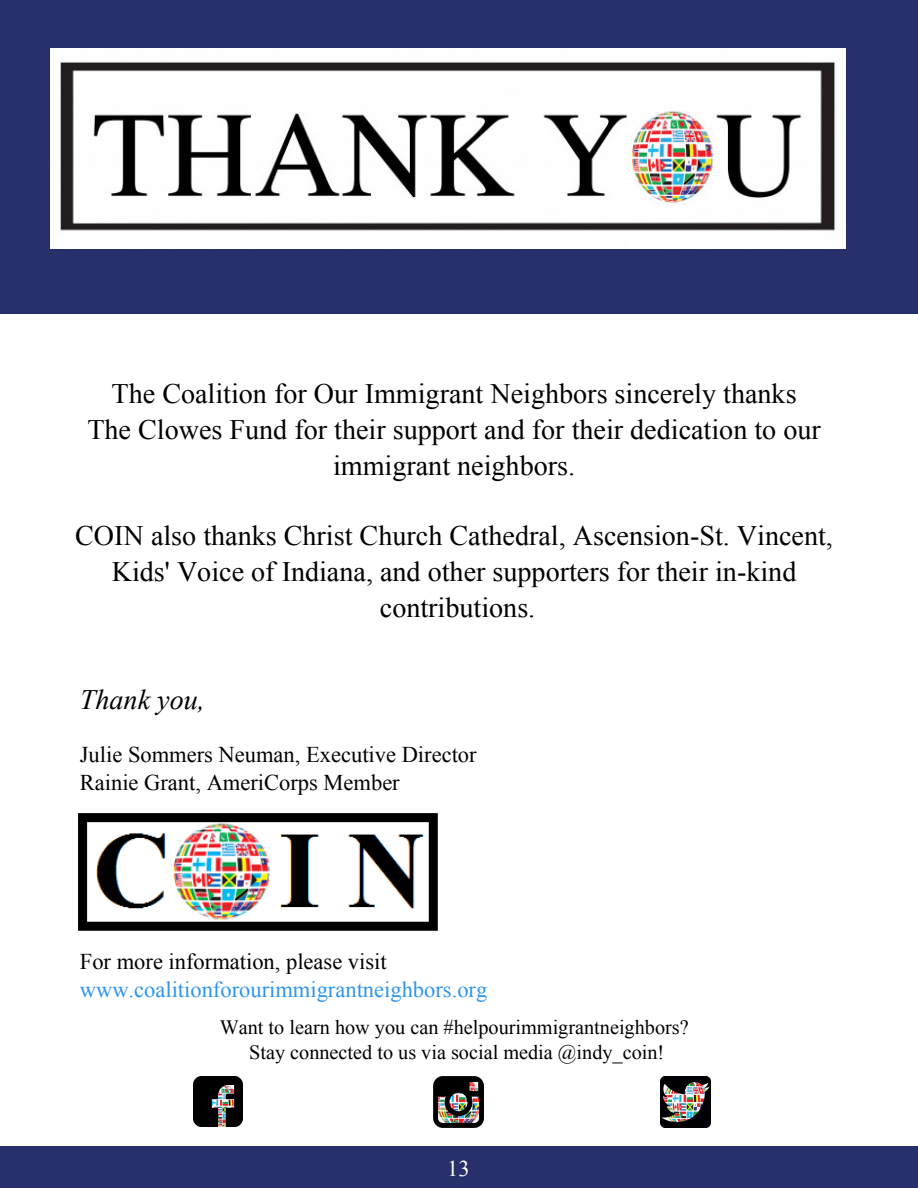
<style>
.page{position:relative;width:918px;height:1188px;background:#fff}
.page>*{position:absolute;margin:0;border:0;box-sizing:border-box;transform-origin:0 0}
.t1{font:28.2px/36px "Times New Roman";color:#000;text-align:center}
.t2{font:italic 28.2px "Times New Roman";color:#000}
.t3{font:22.5px/28.2px "Times New Roman";color:#000}
.t4{font:22.5px "Times New Roman";color:#2d95ec}
.t5{font:22.5px "Times New Roman";color:#fff}
.t6{font:20.25px/24.8px "Times New Roman";color:#000;text-align:center}
</style>
<div class="page">
<div style="left:0;top:0;width:918px;height:314px;background:#27306a"></div>
<div style="left:0;top:1146px;width:918px;height:42px;background:#27306a"></div>
<img style="left:51px;top:48px;width:795px;height:201px">
<img style="left:78px;top:813px;width:360px;height:118px">
<img style="left:194px;top:1077px;width:49px;height:49px">
<img style="left:433px;top:1077px;width:51px;height:50px">
<img style="left:660px;top:1077px;width:51px;height:50px">
<p class="t1" style="left:87px;top:375px;width:735px">The Coalition for Our Immigrant Neighbors sincerely thanks<br>The Clowes Fund for their support and for their dedication to our immigrant neighbors.</p>
<p class="t1" style="left:75px;top:517px;width:759px">COIN also thanks Christ Church Cathedral, Ascension-St. Vincent,<br>Kids' Voice of Indiana, and other supporters for their in-kind contributions.</p>
<p class="t2" style="left:80px;top:680px;width:126px">Thank you,</p>
<p class="t3" style="left:80px;top:740px;width:398px">Julie Sommers Neuman, Executive Director<br>Rainie Grant, AmeriCorps Member</p>
<p class="t3" style="left:80px;top:947px;width:308px">For more information, please visit</p>
<p class="t4" style="left:80px;top:974px;width:409px">www.coalitionforourimmigrantneighbors.org</p>
<p class="t6" style="left:220px;top:1014px;width:471px">Want to learn how you can #helpourimmigrantneighbors?<br>Stay connected to us via social media @indy_coin!</p>
<p class="t5" style="left:447px;top:1153px;width:24px">13</p>
</div>
